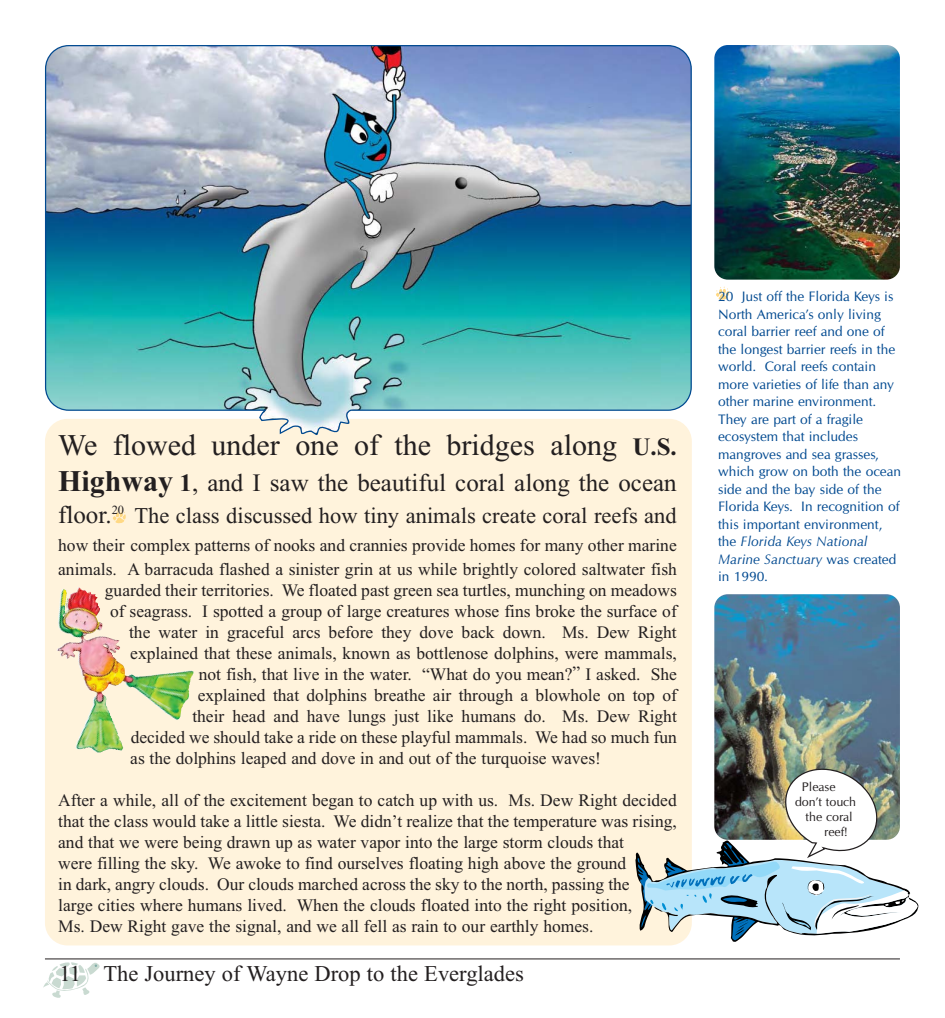
<style>
.page{position:relative;width:945px;height:1018px;background:#fff}
.page>*{position:absolute;margin:0;border:0;box-sizing:border-box;transform-origin:0 0}
.t1{font:30px "Times New Roman E";color:#231f20}
.t2{font:25px "Times New Roman E";color:#231f20}
.t3{font:22.5px "Times New Roman E";color:#231f20}
.t4{font:17.5px/21px "Times New Roman E";color:#231f20}
.t5{font:13.75px/17.5px "Optima E";color:#004990}
.t6{font:12.5px "Optima E";color:#231f20}
.s1{font-weight:700;font-size:25px}
.s2{font-weight:700;font-size:30px}
.s3{font-weight:700}
.s4{font-size:25px}
.s5{font-style:italic}
</style>
<div class="page">
<div style="left:45px;top:419px;width:647px;height:526px;background:#fff3dc;border-radius:22px"></div>
<svg style="left:716px;top:286px;width:13px;height:13px"></svg>
<svg style="left:113px;top:510px;width:13px;height:13px"></svg>
<svg style="left:43px;top:962px;width:57px;height:36px"></svg>
<hr style="left:45px;top:958px;width:855px;height:1px;background:#231f20">
<img style="left:45px;top:45px;width:647px;height:390px">
<img style="left:714px;top:45px;width:186px;height:234px;border-radius:13px">
<img style="left:714px;top:594px;width:186px;height:245px;border-radius:13px">
<img style="left:57px;top:587px;width:120px;height:165px">
<svg style="left:632px;top:767px;width:286px;height:179px"></svg>
<h1 class="t1" style="left:58px;top:427px;width:620px">We flowed under one of the bridges along <span class="s1">U.S.</span></h1>
<h2 class="t2" style="left:58px;top:467px;width:620px"><span class="s2">Highway</span> <span class="s3">1</span>, and I saw the beautiful coral along the ocean</h2>
<p class="t3" style="left:58px;top:502px;width:620px"><span class="s4">floor.</span><sup>20</sup> The class discussed how tiny animals create coral reefs and</p>
<p class="t4" style="left:58px;top:533px;width:620px;line-height:23.5px">how their complex patterns of nooks and crannies provide homes for many other marine animals. A barracuda flashed a sinister grin at us while brightly colored saltwater fish</p>
<p class="t4" style="left:105px;top:579px;width:573px">guarded their territories. We floated past green sea turtles, munching on meadows</p>
<p class="t4" style="left:110px;top:600px;width:568px">of seagrass. I spotted a group of large creatures whose fins broke the surface of</p>
<p class="t4" style="left:129px;top:621px;width:549px">the water in graceful arcs before they dove back down. Ms. Dew Right</p>
<p class="t4" style="left:130px;top:642px;width:548px">explained that these animals, known as bottlenose dolphins, were mammals,</p>
<p class="t4" style="left:199px;top:663px;width:480px">not fish, that live in the water. “What do you mean?” I asked. She</p>
<p class="t4" style="left:198px;top:684px;width:481px">explained that dolphins breathe air through a blowhole on top of</p>
<p class="t4" style="left:192px;top:705px;width:486px">their head and have lungs just like humans do. Ms. Dew Right</p>
<p class="t4" style="left:131px;top:726px;width:548px">decided we should take a ride on these playful mammals. We had so much fun</p>
<p class="t4" style="left:130px;top:747px;width:472px">as the dolphins leaped and dove in and out of the turquoise waves!</p>
<p class="t4" style="left:58px;top:789px;width:620px">After a while, all of the excitement began to catch up with us. Ms. Dew Right decided that the class would take a little siesta. We didn’t realize that the temperature was rising, and that we were being drawn up as water vapor into the large storm clouds that<br>were filling the sky. We awoke to find ourselves floating high above the ground<br>in dark, angry clouds. Our clouds marched across the sky to the north, passing the<br>large cities where humans lived. When the clouds floated into the right position,<br>Ms. Dew Right gave the signal, and we all fell as rain to our earthly homes.</p>
<p class="t3" style="left:59px;top:960px;width:466px">11 The Journey of Wayne Drop to the Everglades</p>
<p class="t5" style="left:718px;top:288px;width:185px">20 Just off the Florida Keys is<br>North America’s only living coral barrier reef and one of the longest barrier reefs in the world. Coral reefs contain more varieties of life than any other marine environment.<br>They are part of a fragile ecosystem that includes mangroves and sea grasses, which grow on both the ocean side and the bay side of the<br>Florida Keys. In recognition of this important environment, the <span class="s5">Florida Keys National<br>Marine Sanctuary</span> was created in 1990.</p>
<p class="t6" style="left:802px;top:779px;width:35px">Please</p>
<p class="t6" style="left:795px;top:794px;width:63px">don’t touch</p>
<p class="t6" style="left:806px;top:809px;width:49px">the coral</p>
<p class="t6" style="left:824px;top:824px;width:25px">reef!</p>
</div>
